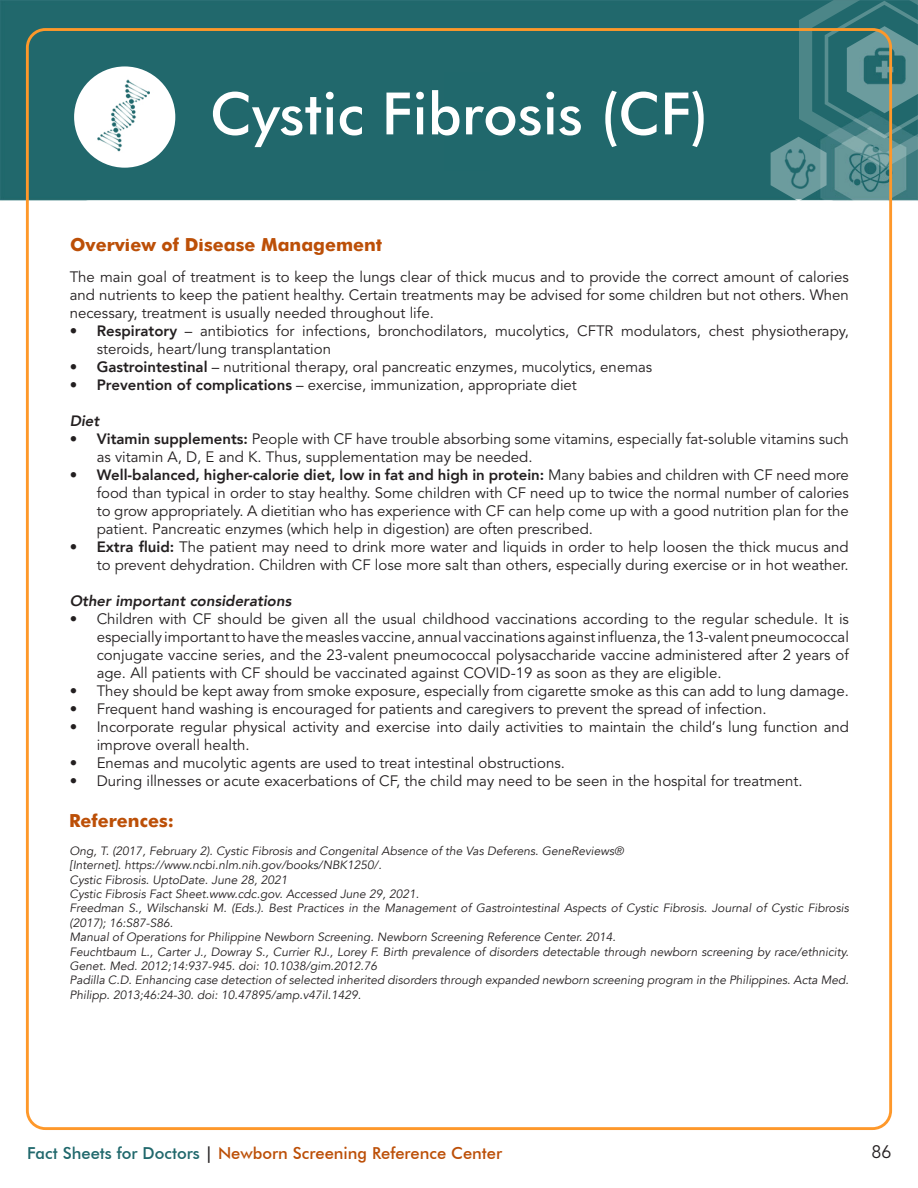
<style>
.page{position:relative;width:918px;height:1188px;background:#fff}
.page>*{position:absolute;margin:0;border:0;box-sizing:border-box;transform-origin:0 0}
.t1{font:500 58.5px "Futura BT";color:#fff}
.t2{font:700 18px "Futura";color:#bc4f07}
.t3{font:18px "Avenir";color:#231f20}
.t4{font:500 16.5px "Futura BT";color:#bc4f07}
.t5{font:15px/18px "Avenir";color:#231f20;text-align:justify}
.t6{font:italic 800 15px "Avenir";color:#231f20}
.t7{font:italic 12px/14.4px "Avenir";color:#231f20}
.s1{font-weight:800}
.s2{color:#20686c}
.s3{color:#231f20}
</style>
<div class="page">
<img style="left:0;top:0;width:918px;height:1112px">
<img style="left:799px;top:0;width:119px;height:168px">
<img style="left:825px;top:1px;width:93px;height:138px">
<img style="left:847px;top:26px;width:71px;height:87px">
<img style="left:26px;top:28px;width:866px;height:1102px">
<img style="left:74px;top:66px;width:101px;height:102px;border-radius:51px">
<img style="left:72px;top:201px;width:776px;height:13px">
<div style="left:444px;top:72px;width:45px;height:99px;background:#20686c"></div>
<div style="left:56px;top:214px;width:806px;height:112px;background:#fff"></div>
<p class="t1" style="left:210px;top:78px;width:500px">Cystic Fibrosis (CF)</p>
<p class="t2" style="left:70px;top:232px;width:314px">Overview of Disease Management</p>
<p class="t5" style="left:70px;top:269px;width:781px">The main goal of treatment is to keep the lungs clear of thick mucus and to provide the correct amount of calories and nutrients to keep the patient healthy. Certain treatments may be advised for some children but not others. When necessary, treatment is usually needed throughout life.</p>
<p class="t5" style="left:97px;top:323px;width:754px;text-indent:-27px"><span class="s1">• Respiratory</span> – antibiotics for infections, bronchodilators, mucolytics, CFTR modulators, chest physiotherapy, steroids, heart/lung transplantation</p>
<p class="t5" style="left:70px;top:359px;width:584px"><span class="s1">• Gastrointestinal</span> – nutritional therapy, oral pancreatic enzymes, mucolytics, enemas</p>
<p class="t5" style="left:70px;top:377px;width:509px"><span class="s1">• Prevention of complications</span> – exercise, immunization, appropriate diet</p>
<p class="t6" style="left:70px;top:412px;width:31px">Diet</p>
<p class="t5" style="left:97px;top:431px;width:754px;text-indent:-27px"><span class="s1">• Vitamin supplements:</span> People with CF have trouble absorbing some vitamins, especially fat-soluble vitamins such as vitamin A, D, E and K. Thus, supplementation may be needed.</p>
<p class="t5" style="left:97px;top:467px;width:754px;text-indent:-27px"><span class="s1">• Well-balanced, higher-calorie diet, low in fat and high in protein:</span> Many babies and children with CF need more food than typical in order to stay healthy. Some children with CF need up to twice the normal number of calories to grow appropriately. A dietitian who has experience with CF can help come up with a good nutrition plan for the patient. Pancreatic enzymes (which help in digestion) are often prescribed.</p>
<p class="t5" style="left:70px;top:539px;width:781px;text-align:right"><span class="s1">• Extra fluid:</span> The patient may need to drink more water and liquids in order to help loosen the thick mucus and to prevent dehydration. Children with CF lose more salt than others, especially during exercise or in hot weather.</p>
<p class="t6" style="left:70px;top:592px;width:223px">Other important considerations</p>
<p class="t5" style="left:97px;top:611px;width:754px;text-indent:-27px">• Children with CF should be given all the usual childhood vaccinations according to the regular schedule. It is especially important to have the measles vaccine, annual vaccinations against influenza, the 13-valent pneumococcal conjugate vaccine series, and the 23-valent pneumococcal polysaccharide vaccine administered after 2 years of age. All patients with CF should be vaccinated against COVID-19 as soon as they are eligible.</p>
<p class="t5" style="left:70px;top:683px;width:781px">• They should be kept away from smoke exposure, especially from cigarette smoke as this can add to lung damage.</p>
<p class="t5" style="left:70px;top:701px;width:698px">• Frequent hand washing is encouraged for patients and caregivers to prevent the spread of infection.</p>
<p class="t5" style="left:97px;top:719px;width:754px;text-indent:-27px">• Incorporate regular physical activity and exercise into daily activities to maintain the child’s lung function and improve overall health.</p>
<p class="t5" style="left:70px;top:755px;width:497px">• Enemas and mucolytic agents are used to treat intestinal obstructions.</p>
<p class="t5" style="left:70px;top:773px;width:735px">• During illnesses or acute exacerbations of CF, the child may need to be seen in the hospital for treatment.</p>
<p class="t2" style="left:69px;top:808px;width:106px">References:</p>
<p class="t7" style="left:70px;top:844px;width:556px">Ong, T. (2017, February 2). Cystic Fibrosis and Congenital Absence of the Vas Deferens. GeneReviews®</p>
<p class="t7" style="left:70px;top:858px;width:314px">[Internet]. https://www.ncbi.nlm.nih.gov/books/NBK1250/.</p>
<p class="t7" style="left:70px;top:872px;width:219px">Cystic Fibrosis. UptoDate. June 28, 2021</p>
<p class="t7" style="left:70px;top:887px;width:351px">Cystic Fibrosis Fact Sheet.www.cdc.gov. Accessed June 29, 2021.</p>
<p class="t7" style="left:70px;top:901px;width:781px">Freedman S., Wilschanski M. (Eds.). Best Practices in the Management of Gastrointestinal Aspects of Cystic Fibrosis. Journal of Cystic Fibrosis (2017); 16:S87-S86.</p>
<p class="t7" style="left:70px;top:930px;width:548px">Manual of Operations for Philippine Newborn Screening. Newborn Screening Reference Center. 2014.</p>
<p class="t7" style="left:70px;top:944px;width:781px">Feuchtbaum L., Carter J., Dowray S., Currier RJ., Lorey F. Birth prevalence of disorders detectable through newborn screening by race/ethnicity.<br>Genet. Med. 2012;14:937-945. doi: 10.1038/gim.2012.76</p>
<p class="t7" style="left:70px;top:973px;width:781px">Padilla C.D. Enhancing case detection of selected inherited disorders through expanded newborn screening program in the Philippines. Acta Med.<br>Philipp. 2013;46:24-30. doi: 10.47895/amp.v47il.1429.</p>
<p class="t4" style="left:27px;top:1143px;width:477px"><span class="s2">Fact Sheets for Doctors</span> <span class="s3">|</span> Newborn Screening Reference Center</p>
<p class="t3" style="left:872px;top:1139px;width:22px">86</p>
</div>
